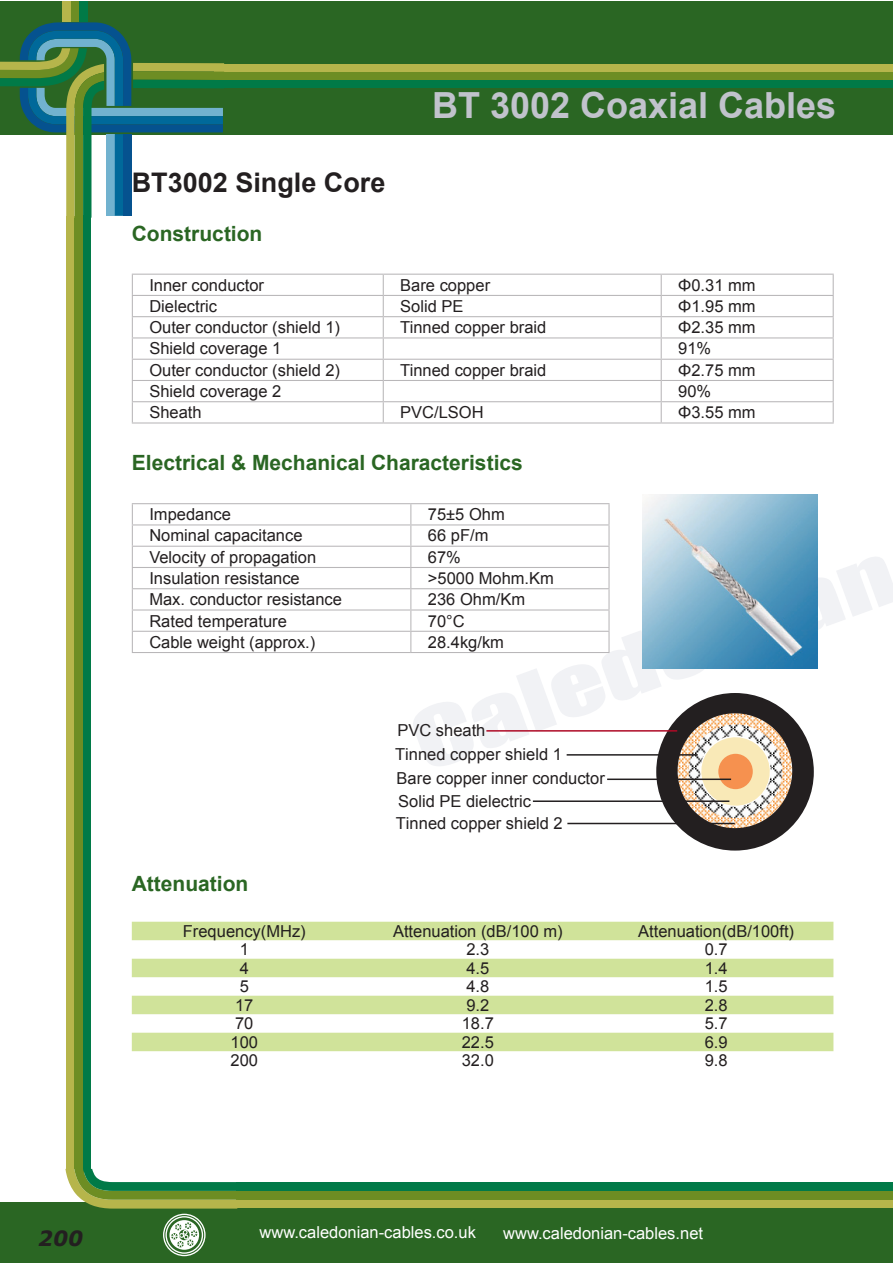
<style>
.page{position:relative;width:893px;height:1263px;background:#fff}
.page>*{position:absolute;margin:0;border:0;box-sizing:border-box;transform-origin:0 0}
.t1{font:700 36px "Arial";color:#c1c3cc}
.t2{font:700 27px "Arial";color:#231f20}
.t3{font:700 21px "Arial";color:#2a6623}
.t4{font:italic 700 21px "Verdana";color:#231f20}
.t5{font:16.5px/23.1px "Arial";color:#231f20}
.t6{font:16.5px "Arial";color:#fff}
.s1{color:#2a6623}
</style>
<div class="page">
<div style="left:0;top:1px;width:893px;height:134px;background:#2a6623"></div>
<div style="left:0;top:1202px;width:893px;height:61px;background:#2a6623"></div>
<div style="left:215px;top:64px;width:678px;height:8px;background:#b6b54b"></div>
<div style="left:215px;top:72px;width:678px;height:8px;background:#6d8d23"></div>
<div style="left:215px;top:80px;width:678px;height:8px;background:#017a47"></div>
<div style="left:66px;top:216px;width:9px;height:953px;background:#b6b54b"></div>
<div style="left:75px;top:216px;width:8px;height:953px;background:#6d8d23"></div>
<div style="left:83px;top:215px;width:8px;height:957px;background:#017a47"></div>
<div style="left:237px;top:1200px;width:656px;height:8px;background:#b6b54b"></div>
<div style="left:237px;top:1191px;width:656px;height:8px;background:#6d8d23"></div>
<div style="left:237px;top:1182px;width:656px;height:9px;background:#017a47"></div>
<svg style="left:65px;top:1169px;width:172px;height:39px"></svg>
<svg style="left:163px;top:1214px;width:43px;height:42px"></svg>
<div style="left:79px;top:2px;width:8px;height:19px;background:#017a47"></div>
<div style="left:71px;top:2px;width:8px;height:19px;background:#6d8d23"></div>
<div style="left:62px;top:2px;width:9px;height:19px;background:#b6b54b"></div>
<div style="left:133px;top:63px;width:91px;height:9px;background:#b6b54b"></div>
<div style="left:133px;top:71px;width:91px;height:9px;background:#6d8d23"></div>
<svg style="left:0;top:22px;width:223px;height:196px"></svg>
<hr style="left:132px;top:274px;width:251px;height:1px;background:#b9b7b9">
<hr style="left:383px;top:274px;width:278px;height:1px;background:#b9b7b9">
<hr style="left:661px;top:274px;width:173px;height:1px;background:#b9b7b9">
<hr style="left:132px;top:295px;width:251px;height:1px;background:#b9b7b9">
<hr style="left:383px;top:295px;width:278px;height:1px;background:#b9b7b9">
<hr style="left:661px;top:295px;width:173px;height:1px;background:#b9b7b9">
<hr style="left:132px;top:316px;width:251px;height:1px;background:#b9b7b9">
<hr style="left:383px;top:316px;width:278px;height:1px;background:#b9b7b9">
<hr style="left:661px;top:316px;width:173px;height:1px;background:#b9b7b9">
<hr style="left:132px;top:337px;width:251px;height:1px;background:#b9b7b9">
<hr style="left:383px;top:337px;width:278px;height:1px;background:#b9b7b9">
<hr style="left:661px;top:337px;width:173px;height:1px;background:#b9b7b9">
<hr style="left:132px;top:359px;width:251px;height:1px;background:#b9b7b9">
<hr style="left:383px;top:359px;width:278px;height:1px;background:#b9b7b9">
<hr style="left:661px;top:359px;width:173px;height:1px;background:#b9b7b9">
<hr style="left:132px;top:380px;width:251px;height:1px;background:#b9b7b9">
<hr style="left:383px;top:380px;width:278px;height:1px;background:#b9b7b9">
<hr style="left:661px;top:380px;width:173px;height:1px;background:#b9b7b9">
<hr style="left:132px;top:401px;width:251px;height:1px;background:#b9b7b9">
<svg style="left:132px;top:275px;width:1px;height:147px"></svg>
<hr style="left:383px;top:401px;width:278px;height:1px;background:#b9b7b9">
<svg style="left:383px;top:275px;width:1px;height:147px"></svg>
<hr style="left:661px;top:401px;width:173px;height:1px;background:#b9b7b9">
<svg style="left:661px;top:275px;width:1px;height:147px"></svg>
<svg style="left:833px;top:275px;width:1px;height:147px"></svg>
<hr style="left:132px;top:422px;width:251px;height:1px;background:#b9b7b9">
<hr style="left:383px;top:422px;width:278px;height:1px;background:#b9b7b9">
<hr style="left:661px;top:422px;width:173px;height:1px;background:#b9b7b9">
<hr style="left:132px;top:503px;width:279px;height:1px;background:#b9b7b9">
<hr style="left:411px;top:503px;width:199px;height:1px;background:#b9b7b9">
<hr style="left:608px;top:504px;width:2px;height:20px;background:#b9b7b9">
<hr style="left:411px;top:524px;width:199px;height:1px;background:#b9b7b9">
<hr style="left:608px;top:525px;width:2px;height:21px;background:#b9b7b9">
<hr style="left:411px;top:546px;width:199px;height:1px;background:#b9b7b9">
<hr style="left:608px;top:547px;width:2px;height:20px;background:#b9b7b9">
<hr style="left:411px;top:567px;width:199px;height:1px;background:#b9b7b9">
<hr style="left:608px;top:568px;width:2px;height:20px;background:#b9b7b9">
<hr style="left:411px;top:588px;width:199px;height:1px;background:#b9b7b9">
<hr style="left:608px;top:589px;width:2px;height:20px;background:#b9b7b9">
<hr style="left:411px;top:609px;width:199px;height:1px;background:#b9b7b9">
<hr style="left:608px;top:610px;width:2px;height:21px;background:#b9b7b9">
<hr style="left:411px;top:631px;width:199px;height:1px;background:#b9b7b9">
<svg style="left:132px;top:504px;width:477px;height:148px"></svg>
<hr style="left:608px;top:632px;width:2px;height:20px;background:#b9b7b9">
<hr style="left:132px;top:652px;width:279px;height:1px;background:#b9b7b9">
<hr style="left:411px;top:652px;width:199px;height:1px;background:#b9b7b9">
<svg style="left:132px;top:922px;width:701px;height:129px;fill:#d0e39a"></svg>
<img style="left:643px;top:494px;width:174px;height:175px">
<div style="left:656px;top:693px;width:158px;height:157px;border:30px solid #231f20;border-radius:50%"></div>
<svg style="left:678px;top:713px;width:114px;height:115px"></svg>
<div style="left:718px;top:754px;width:35px;height:35px;background:#f6914f;border-radius:50%"></div>
<hr style="left:533px;top:800px;width:196px;height:2px;background:#231f20">
<hr style="left:486px;top:730px;width:191px;height:2px;background:#ae0a26">
<hr style="left:567px;top:754px;width:131px;height:2px;background:#231f20">
<hr style="left:567px;top:823px;width:168px;height:1px;background:#231f20">
<hr style="left:607px;top:778px;width:124px;height:2px;background:#231f20">
<h1 class="t1" style="left:432px;top:82px;width:426px">BT 3002 Coaxial Cables<span class="s1">s</span></h1>
<h2 class="t2" style="left:132px;top:165px;width:255px">BT3002 Single Core</h2>
<p class="t3" style="left:132px;top:219px;width:132px">Construction</p>
<p class="t5" style="left:149px;top:274px;width:116px">Inner conductor</p>
<p class="t5" style="left:400px;top:274px;width:91px">Bare copper</p>
<p class="t5" style="left:678px;top:274px;width:79px">Φ0.31 mm</p>
<p class="t5" style="left:149px;top:295px;width:69px">Dielectric</p>
<p class="t5" style="left:400px;top:295px;width:65px">Solid PE</p>
<p class="t5" style="left:678px;top:295px;width:79px">Φ1.95 mm</p>
<p class="t5" style="left:149px;top:316px;width:192px">Outer conductor (shield 1)</p>
<p class="t5" style="left:400px;top:316px;width:148px">Tinned copper braid</p>
<p class="t5" style="left:678px;top:316px;width:79px">Φ2.35 mm</p>
<p class="t5" style="left:149px;top:337px;width:134px">Shield coverage 1</p>
<p class="t5" style="left:678px;top:337px;width:35px">91%</p>
<p class="t5" style="left:149px;top:359px;width:192px">Outer conductor (shield 2)</p>
<p class="t5" style="left:400px;top:359px;width:148px">Tinned copper braid</p>
<p class="t5" style="left:678px;top:359px;width:79px">Φ2.75 mm</p>
<p class="t5" style="left:149px;top:380px;width:134px">Shield coverage 2</p>
<p class="t5" style="left:678px;top:380px;width:35px">90%</p>
<p class="t5" style="left:149px;top:401px;width:54px">Sheath</p>
<p class="t5" style="left:400px;top:401px;width:85px">PVC/LSOH</p>
<p class="t5" style="left:678px;top:401px;width:79px">Φ3.55 mm</p>
<p class="t3" style="left:132px;top:449px;width:392px">Electrical &amp; Mechanical Characteristics</p>
<p class="t5" style="left:149px;top:503px;width:83px">Impedance</p>
<p class="t5" style="left:428px;top:503px;width:78px">75±5 Ohm</p>
<p class="t5" style="left:149px;top:524px;width:155px">Nominal capacitance</p>
<p class="t5" style="left:428px;top:524px;width:62px">66 pF/m</p>
<p class="t5" style="left:149px;top:546px;width:168px">Velocity of propagation</p>
<p class="t5" style="left:428px;top:546px;width:35px">67%</p>
<p class="t5" style="left:149px;top:567px;width:152px">Insulation resistance</p>
<p class="t5" style="left:428px;top:567px;width:128px">&gt;5000 Mohm.Km</p>
<p class="t5" style="left:149px;top:588px;width:194px">Max. conductor resistance</p>
<p class="t5" style="left:428px;top:588px;width:99px">236 Ohm/Km</p>
<p class="t5" style="left:149px;top:609px;width:139px">Rated temperature</p>
<p class="t5" style="left:428px;top:609px;width:38px">70°C</p>
<p class="t5" style="left:149px;top:631px;width:167px">Cable weight (approx.)</p>
<p class="t5" style="left:428px;top:631px;width:78px">28.4kg/km</p>
<p class="t5" style="left:395px;top:718px;width:168px;line-height:24px">PVC sheath<br>Tinned copper shield 1</p>
<p class="t5" style="left:397px;top:766px;width:210px">Bare copper inner conductor<br>Solid PE dielectric</p>
<p class="t5" style="left:396px;top:812px;width:168px">Tinned copper shield 2</p>
<p class="t3" style="left:132px;top:870px;width:118px">Attenuation</p>
<p class="t5" style="left:183px;top:920px;width:124px">Frequency(MHz)</p>
<p class="t5" style="left:393px;top:920px;width:171px">Attenuation (dB/100 m)</p>
<p class="t5" style="left:638px;top:920px;width:157px">Attenuation(dB/100ft)</p>
<p class="t5" style="left:240px;top:938px;width:11px">1</p>
<p class="t5" style="left:466px;top:938px;width:24px">2.3</p>
<p class="t5" style="left:705px;top:938px;width:24px">0.7</p>
<p class="t5" style="left:240px;top:957px;width:11px">4</p>
<p class="t5" style="left:466px;top:957px;width:24px">4.5</p>
<p class="t5" style="left:705px;top:957px;width:24px">1.4</p>
<p class="t5" style="left:240px;top:975px;width:11px">5</p>
<p class="t5" style="left:466px;top:975px;width:24px">4.8</p>
<p class="t5" style="left:705px;top:975px;width:24px">1.5</p>
<p class="t5" style="left:235px;top:994px;width:20px">17</p>
<p class="t5" style="left:466px;top:994px;width:24px">9.2</p>
<p class="t5" style="left:705px;top:994px;width:24px">2.8</p>
<p class="t5" style="left:235px;top:1012px;width:20px">70</p>
<p class="t5" style="left:462px;top:1012px;width:34px">18.7</p>
<p class="t5" style="left:705px;top:1012px;width:24px">5.7</p>
<p class="t5" style="left:231px;top:1031px;width:29px">100</p>
<p class="t5" style="left:462px;top:1031px;width:34px">22.5</p>
<p class="t5" style="left:705px;top:1031px;width:24px">6.9</p>
<p class="t5" style="left:231px;top:1049px;width:29px">200</p>
<p class="t5" style="left:462px;top:1049px;width:34px">32.0</p>
<p class="t5" style="left:705px;top:1049px;width:24px">9.8</p>
<p class="t4" style="left:38px;top:1223px;width:46px">200</p>
<p class="t6" style="left:260px;top:1221px;width:218px">www.caledonian-cables.co.uk</p>
<p class="t6" style="left:503px;top:1222px;width:201px">www.caledonian-cables.net</p>
</div>
